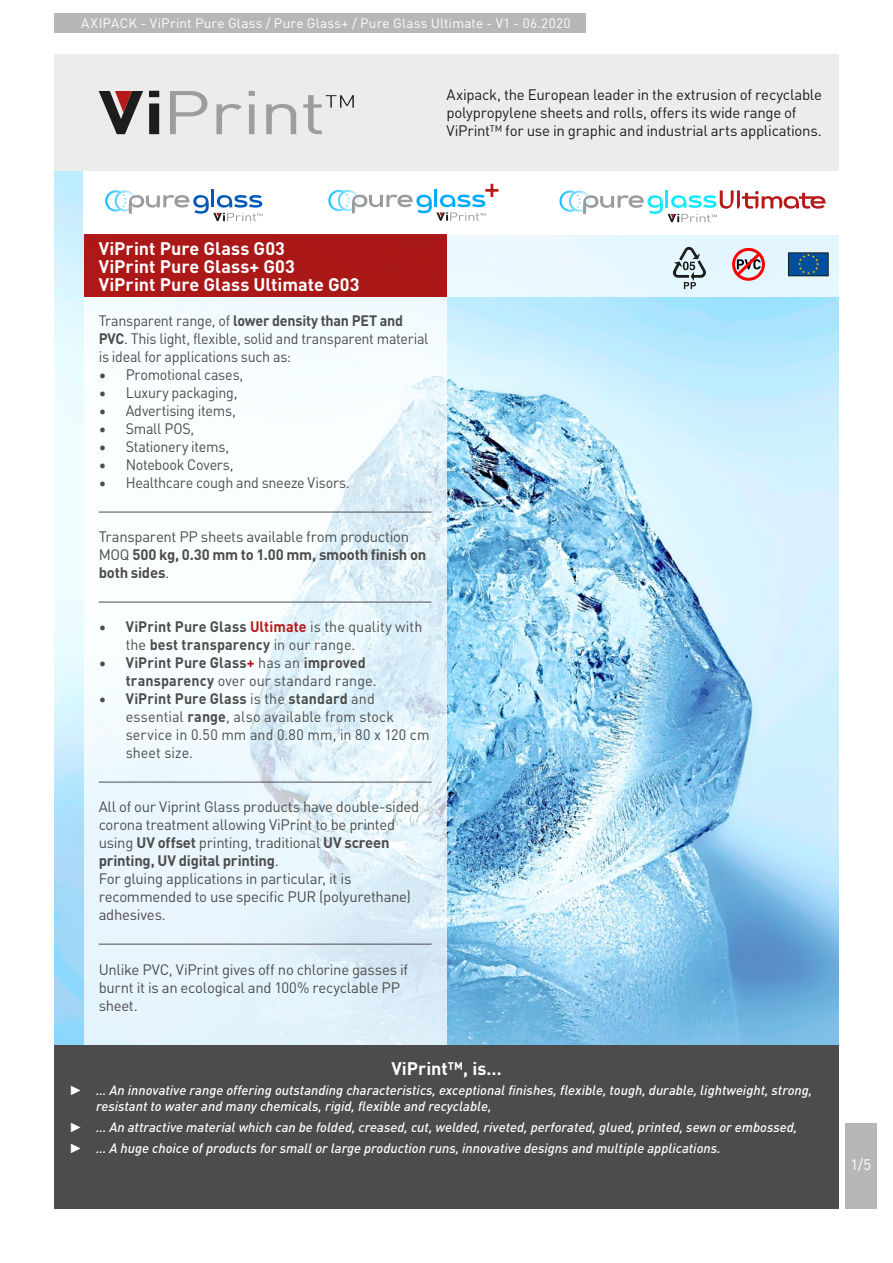
<style>
.page{position:relative;width:893px;height:1263px;background:#fff}
.page>*{position:absolute;margin:0;border:0;box-sizing:border-box;transform-origin:0 0}
.Nom_Produit{font:700 18px/18px "DIN Pro";color:#fff}
.AvantagesProd_Titre{font:700 18px "DIN Pro";color:#fff}
.DescriptiProduit_Txt{font:15px/18px "DIN Pro";letter-spacing:-.015em;color:#4d4c4c}
.EnTete_groupe{font:15px/18px "DIN Pro";letter-spacing:-.02em;color:#1d1d1b}
.t1{font:700 15px/18px "DIN Pro";letter-spacing:.01em;color:#4d4c4c;scale:.95 1}
.DescriptiProduit_Txt-2{font:15px "DIN Pro";letter-spacing:-.015em;color:#4d4c4c;scale:.95 1}
.DescriptiProduit_Puc{font:15px/18px "DIN Pro";letter-spacing:-.02em;color:#4d4c4c;scale:.95 1}
.DescriptiProduit_Txt-3{font:15px/18px "DIN Pro";letter-spacing:.005em;color:#4d4c4c;scale:.95 1}
.DescriptiProduit_Puc-2{font:15px/18px "DIN Pro";letter-spacing:-.02em;color:#4d4c4c}
.t2{font:15px "DIN Pro";color:#fff}
.t3{font:italic 500 13.5px/16.2px "DIN Pro";color:#fff}
.EnTete_Version{font:13.5px "DIN Pro";letter-spacing:.02em;color:#fff}
.s1{font-weight:700}
.s2{font-weight:400}
.s3{color:#b71918}
.s4{font-family:"Arial";font-weight:400;font-style:normal}
</style>
<div class="page">
<img style="left:54px;top:171px;width:785px;height:875px">
<svg style="left:84px;top:297px;width:362px;height:748px"></svg>
<hr style="left:99px;top:512px;width:332px;height:1px;background:#4d4c4c">
<hr style="left:99px;top:602px;width:332px;height:1px;background:#4d4c4c">
<hr style="left:99px;top:782px;width:332px;height:1px;background:#4d4c4c">
<hr style="left:99px;top:944px;width:332px;height:1px;background:#4d4c4c">
<div style="left:84px;top:171px;width:755px;height:64px;background:#fff"></div>
<svg style="left:105px;top:189px;width:157px;height:32px"></svg>
<svg style="left:559px;top:190px;width:267px;height:32px"></svg>
<svg style="left:328px;top:184px;width:170px;height:37px"></svg>
<div style="left:845px;top:1123px;width:31px;height:86px;background:#b8b7b7"></div>
<div style="left:446px;top:235px;width:393px;height:62px;background:#e6f7ff"></div>
<div style="left:84px;top:235px;width:362px;height:62px;background:#aa1818"></div>
<div style="left:54px;top:54px;width:785px;height:117px;background:#edeced"></div>
<svg style="left:149px;top:91px;width:10px;height:43px"></svg>
<svg style="left:170px;top:91px;width:37px;height:43px"></svg>
<svg style="left:216px;top:104px;width:26px;height:30px"></svg>
<svg style="left:249px;top:91px;width:6px;height:43px"></svg>
<svg style="left:266px;top:104px;width:30px;height:30px"></svg>
<svg style="left:303px;top:95px;width:51px;height:39px"></svg>
<svg style="left:99px;top:91px;width:44px;height:43px"></svg>
<svg style="left:673px;top:247px;width:33px;height:42px"></svg>
<svg style="left:732px;top:248px;width:33px;height:33px"></svg>
<div style="left:788px;top:253px;width:40px;height:23px;background:#004f9f;border:1px solid #1d1d1b"></div>
<svg style="left:798px;top:254px;width:21px;height:20px"></svg>
<div style="left:54px;top:13px;width:531px;height:20px;background:#b8b7b7"></div>
<div style="left:54px;top:1046px;width:785px;height:163px;background:#4d4c4c"></div>
<p class="EnTete_Version" style="left:81px;top:13px;width:491px">AXIPACK - ViPrint Pure Glass / Pure Glass+ / Pure Glass Ultimate - V1 - 06.2020</p>
<p class="EnTete_groupe" style="left:446px;top:85px;width:377px">Axipack, the European leader in the extrusion of recyclable polypropylene sheets and rolls, offers its wide range of<br>ViPrint™ for use in graphic and industrial arts applications.</p>
<p class="Nom_Produit" style="left:99px;top:238px;width:262px">ViPrint Pure Glass G03<br>ViPrint Pure Glass+ G03<br>ViPrint Pure Glass Ultimate G03</p>
<p class="DescriptiProduit_Puc" style="left:99px;top:311px;width:349px">Transparent range, of <span class="s1">lower density than PET and<br>PVC</span>. This light, flexible, solid and transparent material is ideal for applications such as:</p>
<p class="DescriptiProduit_Txt-2" style="left:99px;top:364px;width:154px">• Promotional cases,</p>
<p class="DescriptiProduit_Txt-2" style="left:99px;top:382px;width:148px">• Luxury packaging,</p>
<p class="DescriptiProduit_Txt-2" style="left:99px;top:400px;width:146px">• Advertising items,</p>
<p class="DescriptiProduit_Txt-2" style="left:99px;top:418px;width:102px">• Small POS,</p>
<p class="DescriptiProduit_Txt-2" style="left:99px;top:436px;width:139px">• Stationery items,</p>
<p class="DescriptiProduit_Txt-2" style="left:99px;top:454px;width:144px">• Notebook Covers,</p>
<p class="DescriptiProduit_Txt-2" style="left:99px;top:472px;width:266px">• Healthcare cough and sneeze Visors.</p>
<p class="DescriptiProduit_Puc-2" style="left:99px;top:527px;width:329px">Transparent PP sheets available from production<br>MOQ <span class="s1">500 kg, 0.30 mm to 1.00 mm, smooth finish on both sides</span>.</p>
<p class="t1" style="left:126px;top:617px;width:314px;text-indent:-27px"><span class="s2">•</span> ViPrint Pure Glass <span class="s3">Ultimate</span> <span class="s2">is the quality with the</span> best transparency <span class="s2">in our range.</span></p>
<p class="t1" style="left:126px;top:653px;width:266px;text-indent:-27px"><span class="s2">•</span> ViPrint Pure Glass<span class="s3">+</span> <span class="s2">has an</span> improved transparency <span class="s2">over our standard range.</span></p>
<p class="DescriptiProduit_Txt-3" style="left:126px;top:689px;width:321px;text-indent:-27px">• <span class="s1">ViPrint Pure Glass</span> is the <span class="s1">standard</span> and essential <span class="s1">range</span>, also available from stock service in 0.50 mm and 0.80 mm, in 80 x 120 cm sheet size.</p>
<p class="DescriptiProduit_Txt" style="left:99px;top:797px;width:322px">All of our Viprint Glass products have double-sided corona treatment allowing ViPrint to be printed using <span class="s1">UV offset</span> printing, traditional <span class="s1">UV screen printing, UV digital printing</span>.</p>
<p class="DescriptiProduit_Txt" style="left:99px;top:869px;width:314px">For gluing applications in particular, it is recommended to use specific PUR (polyurethane) adhesives.</p>
<p class="DescriptiProduit_Txt" style="left:99px;top:959px;width:311px">Unlike PVC, ViPrint gives off no chlorine gasses if burnt it is an ecological and 100% recyclable PP sheet.</p>
<p class="AvantagesProd_Titre" style="left:391px;top:1054px;width:112px">ViPrint™, is…</p>
<p class="t3" style="left:96px;top:1081px;width:718px;text-indent:-27px"><span class="s4">►</span> … An innovative range offering outstanding characteristics, exceptional finishes, flexible, tough, durable, lightweight, strong, resistant to water and many chemicals, rigid, flexible and recyclable,</p>
<p class="t3" style="left:69px;top:1118px;width:730px"><span class="s4">►</span> … An attractive material which can be folded, creased, cut, welded, riveted, perforated, glued, printed, sewn or embossed,</p>
<p class="t3" style="left:69px;top:1139px;width:653px"><span class="s4">►</span> … A huge choice of products for small or large production runs, innovative designs and multiple applications.</p>
<p class="t2" style="left:850px;top:1153px;width:23px">1/5</p>
</div>
